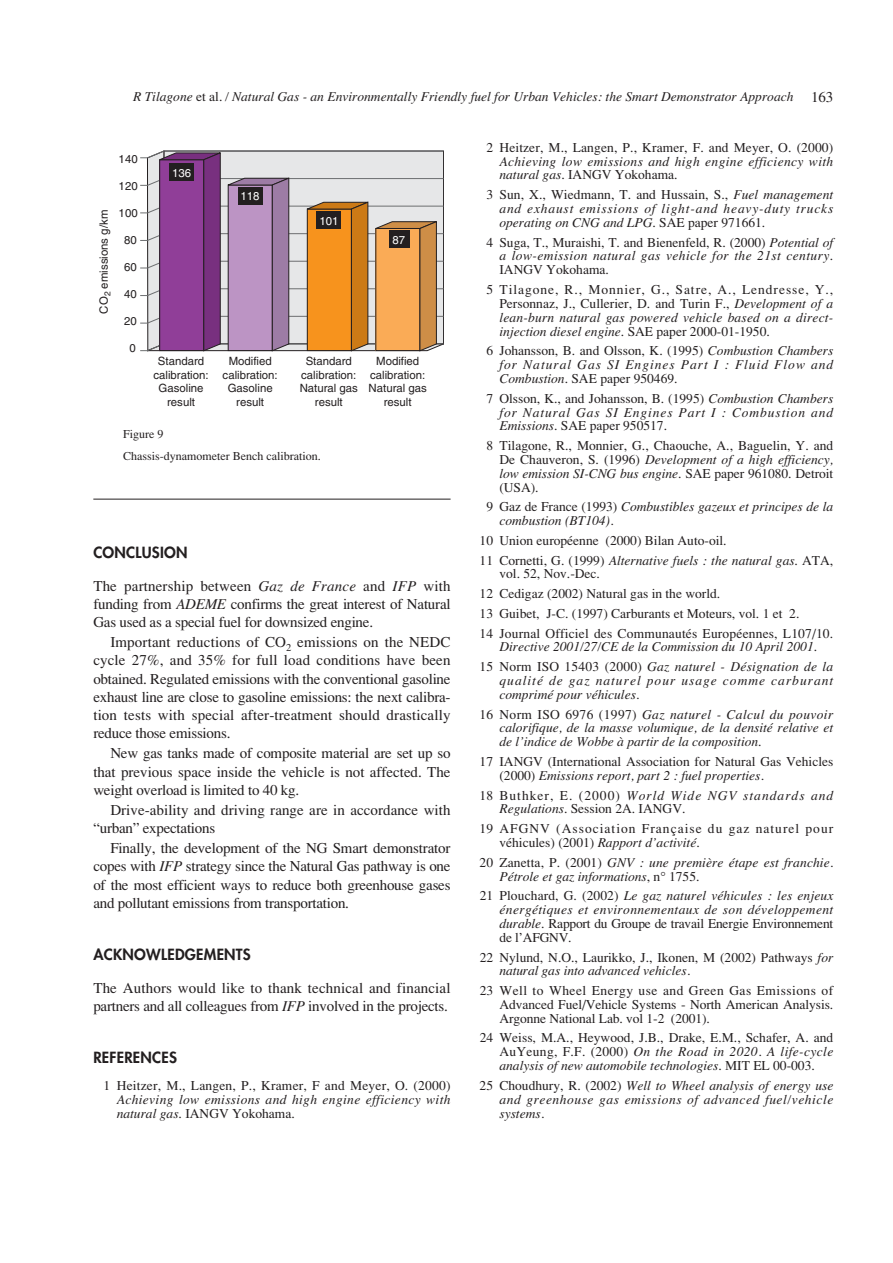
<style>
.page{position:relative;width:893px;height:1263px;background:#fff}
.page>*{position:absolute;margin:0;border:0;box-sizing:border-box;transform-origin:0 0}
.t1{font:15px/18.3px "Times";letter-spacing:-.015em;color:#231f20;text-align:justify}
.t2{font:15px/18.3px "Times";letter-spacing:.005em;color:#231f20}
.t3{font:800 15px "Futura";letter-spacing:.015em;color:#231f20}
.t4{font:13.5px/13.8px "Times";color:#231f20}
.t5{font:italic 13.5px/13.8px "Times";letter-spacing:.025em;color:#231f20;text-align:justify}
.t6{font:italic 13.5px/13.8px "Times";color:#231f20}
.t7{font:13.5px/13.8px "Times";letter-spacing:.075em;color:#231f20}
.t8{font:italic 13.5px/13.8px "Times";letter-spacing:.075em;color:#231f20}
.t9{font:12px/21.6px "Times";color:#231f20}
.t10{font:11.4px/13.5px "Helvetica";color:#231f20;text-align:center}
.t11{font:11.4px "Helvetica";color:#fff}
.s1{font-style:normal}
.s2{font-style:italic}
</style>
<div class="page">
<hr style="left:93px;top:499px;width:358px;height:1px;background:#231f20">
<svg style="left:144px;top:151px;width:300px;height:201px;background:#c29796"></svg>
<div style="left:238px;top:187px;width:24px;height:17px;background:#231f20"></div>
<div style="left:317px;top:212px;width:24px;height:17px;background:#231f20"></div>
<div style="left:389px;top:230px;width:21px;height:18px;background:#231f20"></div>
<div style="left:170px;top:163px;width:24px;height:18px;background:#231f20"></div>
<p class="t6" style="left:133px;top:90px;width:662px">R Tilagone <span class="s1">et al.</span> / Natural Gas - an Environmentally Friendly fuel for Urban Vehicles: the Smart Demonstrator Approach</p>
<p class="t1" style="left:811px;top:89px;width:24px">163</p>
<p class="t10" style="left:98px;top:314px;width:105px;rotate:-90deg">CO<sub>2</sub> emissions g/km</p>
<p class="t10" style="left:119px;top:154px;width:21px">140</p>
<p class="t10" style="left:119px;top:181px;width:21px">120</p>
<p class="t10" style="left:119px;top:208px;width:21px">100</p>
<p class="t10" style="left:124px;top:235px;width:14px">80</p>
<p class="t10" style="left:124px;top:262px;width:14px">60</p>
<p class="t10" style="left:124px;top:289px;width:14px">40</p>
<p class="t10" style="left:124px;top:316px;width:14px">20</p>
<p class="t10" style="left:129px;top:343px;width:8px">0</p>
<p class="t11" style="left:172px;top:169px;width:21px">136</p>
<p class="t11" style="left:240px;top:192px;width:21px">118</p>
<p class="t11" style="left:319px;top:217px;width:21px">101</p>
<p class="t11" style="left:393px;top:236px;width:14px">87</p>
<p class="t10" style="left:154px;top:355px;width:57px">Standard calibration:<br>Gasoline result</p>
<p class="t10" style="left:223px;top:355px;width:57px">Modified calibration:<br>Gasoline result</p>
<p class="t10" style="left:300px;top:355px;width:60px">Standard calibration:<br>Natural gas result</p>
<p class="t10" style="left:369px;top:355px;width:60px">Modified calibration:<br>Natural gas result</p>
<p class="t9" style="left:123px;top:425px;width:199px">Figure 9<br>Chassis-dynamometer Bench calibration.</p>
<p class="t3" style="left:93px;top:545px;width:96px">CONCLUSION</p>
<p class="t1" style="left:93px;top:578px;width:359px">The partnership between <span class="s2">Gaz de France</span> and <span class="s2">IFP</span> with funding from <span class="s2">ADEME</span> confirms the great interest of Natural Gas used as a special fuel for downsized engine.</p>
<p class="t1" style="left:93px;top:634px;width:359px;text-indent:17px">Important reductions of CO<sub>2</sub> emissions on the NEDC cycle 27%, and 35% for full load conditions have been obtained. Regulated emissions with the conventional gasoline exhaust line are close to gasoline emissions: the next calibra&shy;tion tests with special after-treatment should drastically reduce those emissions.</p>
<p class="t1" style="left:93px;top:746px;width:359px;text-indent:17px">New gas tanks made of composite material are set up so that previous space inside the vehicle is not affected. The weight overload is limited to 40 kg.</p>
<p class="t2" style="left:93px;top:802px;width:359px;text-indent:17px">Drive-ability and driving range are in accordance with “urban” expectations</p>
<p class="t1" style="left:93px;top:840px;width:359px;text-indent:17px">Finally, the development of the NG Smart demonstrator copes with <span class="s2">IFP</span> strategy since the Natural Gas pathway is one of the most efficient ways to reduce both greenhouse gases and pollutant emissions from transportation.</p>
<p class="t3" style="left:93px;top:947px;width:159px">ACKNOWLEDGEMENTS</p>
<p class="t1" style="left:93px;top:980px;width:359px">The Authors would like to thank technical and financial partners and all colleagues from <span class="s2">IFP</span> involved in the projects.</p>
<p class="t3" style="left:93px;top:1051px;width:85px">REFERENCES</p>
<p class="t4" style="left:104px;top:1080px;width:348px">1 Heitzer, M., Langen, P., Kramer, F and Meyer, O. (2000)</p>
<p class="t5" style="left:117px;top:1094px;width:335px">Achieving low emissions and high engine efficiency with natural gas<span class="s1">. IANGV Yokohama.</span></p>
<p class="t4" style="left:486px;top:142px;width:348px">2 Heitzer, M., Langen, P., Kramer, F. and Meyer, O. (2000)</p>
<p class="t5" style="left:499px;top:155px;width:335px">Achieving low emissions and high engine efficiency with natural gas<span class="s1">. IANGV Yokohama.</span></p>
<p class="t5" style="left:499px;top:189px;width:335px;text-indent:-13px"><span class="s1">3 Sun, X., Wiedmann, T. and Hussain, S.,</span> Fuel management and exhaust emissions of light-and heavy-duty trucks operating on CNG and LPG<span class="s1">. SAE paper 971661.</span></p>
<p class="t5" style="left:499px;top:236px;width:335px;text-indent:-13px"><span class="s1">4 Suga, T., Muraishi, T. and Bienenfeld, R. (2000)</span> Potential of a low-emission natural gas vehicle for the 21st century<span class="s1">.<br>IANGV Yokohama.</span></p>
<p class="t4" style="left:499px;top:284px;width:335px;text-align:justify;text-indent:-13px">5 Tilagone, R., Monnier, G., Satre, A., Lendresse, Y., Personnaz, J., Cullerier, D. and Turin F., <span class="s2">Development of a lean-burn natural gas powered vehicle based on a direct&shy;injection diesel engine</span>. SAE paper 2000-01-1950.</p>
<p class="t5" style="left:499px;top:345px;width:335px;text-indent:-13px"><span class="s1">6 Johansson, B. and Olsson, K. (1995)</span> Combustion Chambers for Natural Gas SI Engines Part I : Fluid Flow and Combustion<span class="s1">. SAE paper 950469.</span></p>
<p class="t5" style="left:499px;top:392px;width:335px;text-indent:-13px"><span class="s1">7 Olsson, K., and Johansson, B. (1995)</span> Combustion Chambers for Natural Gas SI Engines Part I : Combustion and Emissions<span class="s1">. SAE paper 950517.</span></p>
<p class="t4" style="left:499px;top:440px;width:335px;text-align:justify;text-indent:-13px">8 Tilagone, R., Monnier, G., Chaouche, A., Baguelin, Y. and De Chauveron, S. (1996) <span class="s2">Development of a high efficiency, low emission SI-CNG bus engine</span>. SAE paper 961080. Detroit (USA).</p>
<p class="t6" style="left:499px;top:501px;width:335px;text-indent:-13px"><span class="s1">9 Gaz de France (1993)</span> Combustibles gazeux et principes de la combustion (BT104).</p>
<p class="t4" style="left:480px;top:532px;width:355px;line-height:19.6px">10 Union européenne (2000) Bilan Auto-oil.<br>11 Cornetti, G. (1999) <span class="s2">Alternative fuels : the natural gas</span>. ATA,</p>
<p class="t4" style="left:480px;top:565px;width:355px;line-height:19.6px;text-indent:20px">vol. 52, Nov.-Dec.<br>12 Cedigaz (2002) Natural gas in the world.<br>13 Guibet, J-C. (1997) Carburants et Moteurs, vol. 1 et 2.<br>14 Journal Officiel des Communautés Européennes, L107/10.</p>
<p class="t6" style="left:480px;top:638px;width:355px;line-height:19.6px;text-align:center">Directive 2001/27/CE de la Commission du 10 April 2001<span class="s1">.<br>15 Norm ISO 15403 (2000)</span> Gaz naturel - Désignation de la</p>
<p class="t8" style="left:499px;top:675px;width:335px">qualité de gaz naturel pour usage comme carburant comprimé pour véhicules.</p>
<p class="t5" style="left:499px;top:708px;width:335px;text-indent:-20px"><span class="s1">16 Norm ISO 6976 (1997)</span> Gaz naturel - Calcul du pouvoir calorifique, de la masse volumique, de la densité relative et de l’indice de Wobbe à partir de la composition<span class="s1">.</span></p>
<p class="t4" style="left:499px;top:756px;width:335px;text-indent:-20px">17 IANGV (International Association for Natural Gas Vehicles (2000) <span class="s2">Emissions report, part 2 : fuel properties.</span></p>
<p class="t4" style="left:499px;top:789px;width:335px;text-indent:-20px">18 Buthker, E. (2000) <span class="s2">World Wide NGV standards and<br>Regulations</span>. Session 2A. IANGV.</p>
<p class="t7" style="left:499px;top:823px;width:335px;text-indent:-20px">19 AFGNV (Association Française du gaz naturel pour véhicules) (2001) <span class="s2">Rapport d’activité</span>.</p>
<p class="t5" style="left:499px;top:856px;width:335px;text-indent:-20px"><span class="s1">20 Zanetta, P. (2001)</span> GNV : une première étape est franchie.<br>Pétrole et gaz informations<span class="s1">, n° 1755.</span></p>
<p class="t5" style="left:499px;top:890px;width:335px;text-indent:-20px"><span class="s1">21 Plouchard, G. (2002)</span> Le gaz naturel véhicules : les enjeux énergétiques et environnementaux de son développement durable<span class="s1">. Rapport du Groupe de travail Energie Environnement de l’AFGNV.</span></p>
<p class="t4" style="left:499px;top:951px;width:335px;text-indent:-20px">22 Nylund, N.O., Laurikko, J., Ikonen, M (2002) Pathways <span class="s2">for natural gas into advanced vehicles.</span></p>
<p class="t4" style="left:499px;top:985px;width:335px;text-align:justify;text-indent:-20px">23 Well to Wheel Energy use and Green Gas Emissions of Advanced Fuel/Vehicle Systems - North American Analysis.<br>Argonne National Lab. vol 1-2 (2001).</p>
<p class="t4" style="left:499px;top:1032px;width:335px;text-align:justify;text-indent:-20px">24 Weiss, M.A., Heywood, J.B., Drake, E.M., Schafer, A. and AuYeung, F.F. (2000) <span class="s2">On the Road in 2020. A life-cycle analysis of new automobile technologies</span>. MIT EL 00-003.</p>
<p class="t5" style="left:499px;top:1080px;width:335px;text-indent:-20px"><span class="s1">25 Choudhury, R. (2002)</span> Well to Wheel analysis of energy use and greenhouse gas emissions of advanced fuel/vehicle systems.</p>
</div>
